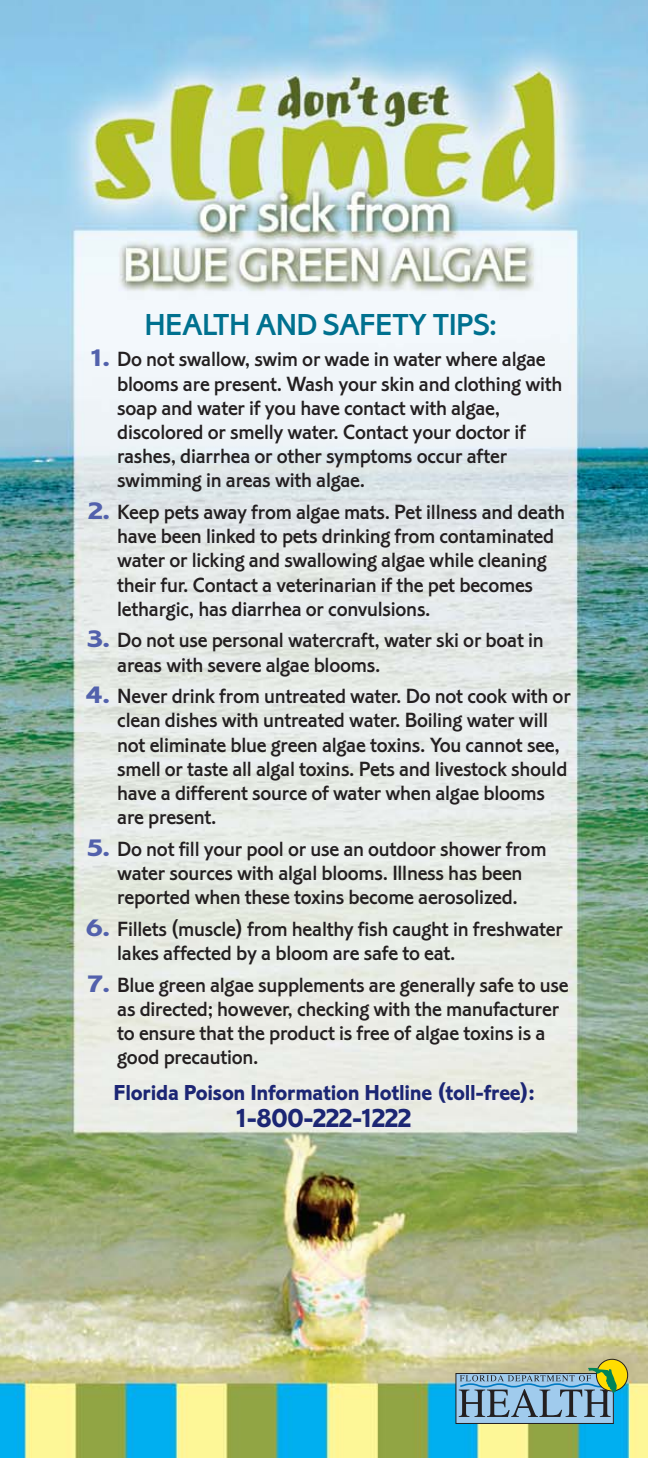
<style>
.page{position:relative;width:648px;height:1458px;background:#fff}
.page>*{position:absolute;margin:0;border:0;box-sizing:border-box;transform-origin:0 0}
.t1{font:31.5px "Corinthian Medium Plain";letter-spacing:-.025em;color:#00718f}
.t2{font:27px "Corinthian Bold Plain";letter-spacing:-.01em;color:#1c2674}
.t3{font:22.5px "Corinthian Bold Plain";letter-spacing:-.01em;color:#1c2674}
.t4{font:21.38px/24.3px "Corinthian Medium Plain";letter-spacing:-.01em;color:#231f20}
.s1{font-family:"Corinthian Bold Plain";font-size:24.75px;color:#5261ac}
</style>
<div class="page">
<img style="left:0;top:0;width:648px;height:1458px">
<div style="left:456px;top:1374px;width:157px;height:49px;background:#a0cbed"></div>
<div style="left:456px;top:1373px;width:158px;height:51px;border:1px solid #231f20"></div>
<div style="left:596px;top:1359px;width:32px;height:32px;background:#fd0;border-radius:50%"></div>
<div style="left:596px;top:1359px;width:32px;height:32px;border:1px solid #231f20;border-radius:50%"></div>
<svg style="left:458px;top:1368px;width:159px;height:49px"></svg>
<h1 class="t1" style="left:145px;top:314px;width:354px">HEALTH AND SAFETY TIPS:</h1>
<p class="t4" style="left:117px;top:349px;width:447px;text-indent:-26px"><span class="s1">1.</span> Do not swallow, swim or wade in water where algae blooms are present. Wash your skin and clothing with soap and water if you have contact with algae, discolored or smelly water. Contact your doctor if rashes, diarrhea or other symptoms occur after swimming in areas with algae.</p>
<p class="t4" style="left:117px;top:502px;width:450px;text-indent:-29px"><span class="s1">2.</span> Keep pets away from algae mats. Pet illness and death have been linked to pets drinking from contaminated water or licking and swallowing algae while cleaning their fur. Contact a veterinarian if the pet becomes lethargic, has diarrhea or convulsions.</p>
<p class="t4" style="left:117px;top:630px;width:428px;text-indent:-30px"><span class="s1">3.</span> Do not use personal watercraft, water ski or boat in areas with severe algae blooms.</p>
<p class="t4" style="left:117px;top:686px;width:455px;text-indent:-32px"><span class="s1">4.</span> Never drink from untreated water. Do not cook with or clean dishes with untreated water. Boiling water will not eliminate blue green algae toxins. You cannot see, smell or taste all algal toxins. Pets and livestock should have a different source of water when algae blooms are present.</p>
<p class="t4" style="left:87px;top:839px;width:461px;text-align:center"><span class="s1">5.</span> Do not fill your pool or use an outdoor shower from water sources with algal blooms. Illness has been reported when these toxins become aerosolized.</p>
<p class="t4" style="left:117px;top:919px;width:447px;text-indent:-32px"><span class="s1">6.</span> Fillets (muscle) from healthy fish caught in freshwater lakes affected by a bloom are safe to eat.</p>
<p class="t4" style="left:117px;top:975px;width:453px;text-indent:-31px"><span class="s1">7.</span> Blue green algae supplements are generally safe to use as directed; however, checking with the manufacturer to ensure that the product is free of algae toxins is a good precaution.</p>
<p class="t3" style="left:113px;top:1085px;width:422px">Florida Poison Information Hotline (toll-free):</p>
<p class="t2" style="left:236px;top:1109px;width:177px">1-800-222-1222</p>
</div>
